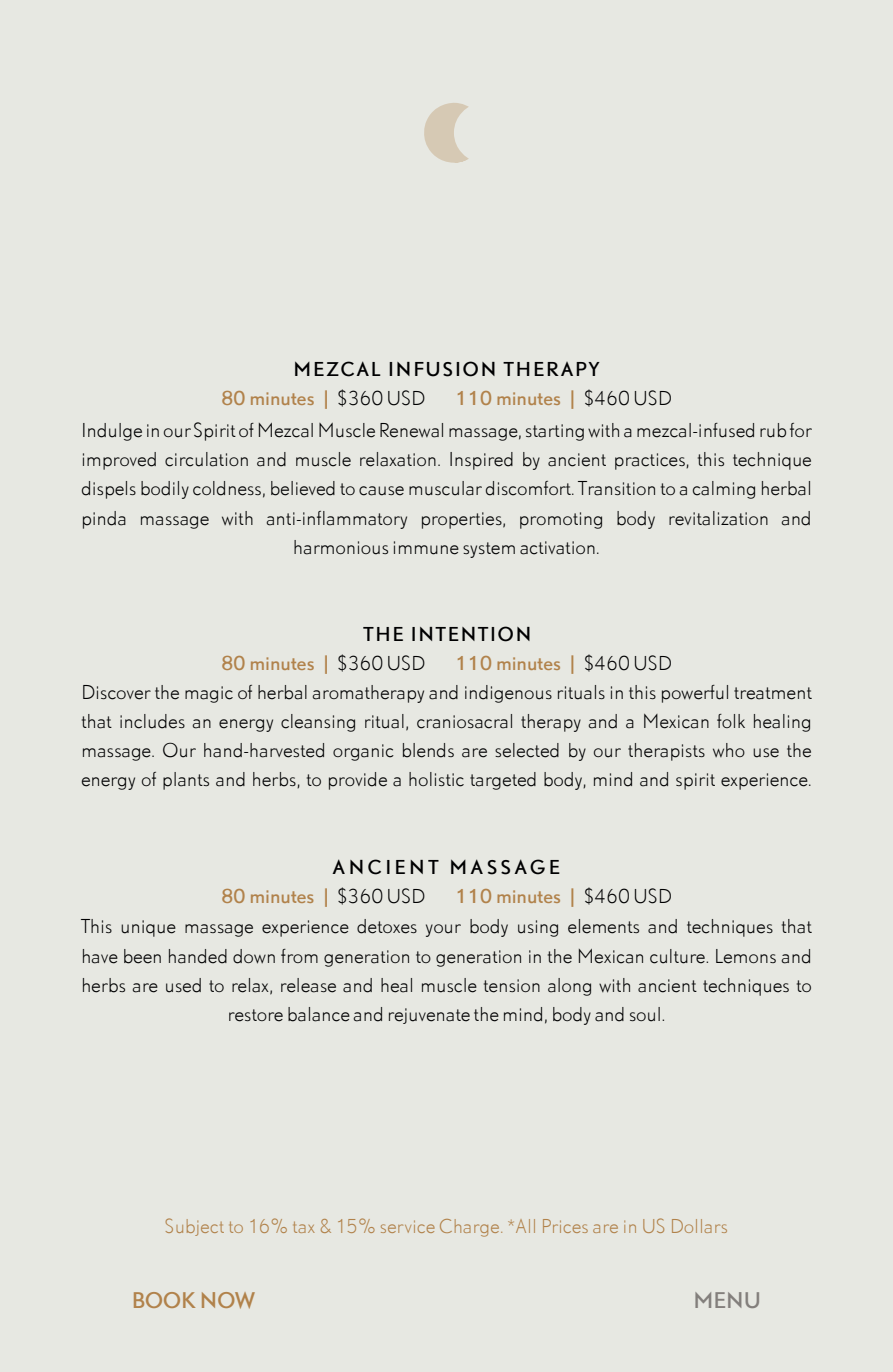
<style>
.page{position:relative;width:893px;height:1372px;background:#fff}
.page>*{position:absolute;margin:0;border:0;box-sizing:border-box;transform-origin:0 0}
.t1{font:20.25px "DTL Nobel T";color:#b1824b}
.t2{font:20.25px "DTL Nobel T";color:#837f7c}
.t3{font:300 18px/29.2px "DTL Nobel T";letter-spacing:-.01em;color:#000001;text-align:center}
.t4{font:18px "DTL Nobel T";letter-spacing:-.005em;color:#b1824b}
.t5{font:300 18px "DTL Nobel T";letter-spacing:-.005em;color:#b1824b}
.t6{font:18px "DTL Nobel T";letter-spacing:.11em;color:#000001}
.t7{font:18px "DTL Nobel T";letter-spacing:.2em;color:#000001}
.s1{font-weight:300;color:#000001}
</style>
<div class="page">
<div style="left:0;top:0;width:893px;height:1371px;background:#e7e8e2"></div>
<svg style="left:424px;top:103px;width:45px;height:60px"></svg>
<p class="t6" style="left:294px;top:357px;width:307px">MEZCAL INFUSION THERAPY</p>
<p class="t4" style="left:221px;top:386px;width:206px">80 minutes | <span class="s1">$360 USD</span></p>
<p class="t4" style="left:455px;top:386px;width:218px">110 minutes | <span class="s1">$460 USD</span></p>
<p class="t3" style="left:81px;top:415px;width:732px">Indulge in our Spirit of Mezcal Muscle Renewal massage, starting with a mezcal-infused rub for improved circulation and muscle relaxation. Inspired by ancient practices, this technique dispels bodily coldness, believed to cause muscular discomfort. Transition to a calming herbal pinda massage with anti-inflammatory properties, promoting body revitalization and harmonious immune system activation.</p>
<p class="t6" style="left:364px;top:621px;width:169px">THE INTENTION</p>
<p class="t4" style="left:221px;top:650px;width:206px">80 minutes | <span class="s1">$360 USD</span></p>
<p class="t4" style="left:455px;top:650px;width:218px">110 minutes | <span class="s1">$460 USD</span></p>
<p class="t3" style="left:81px;top:677px;width:732px;text-align:justify">Discover the magic of herbal aromatherapy and indigenous rituals in this powerful treatment that includes an energy cleansing ritual, craniosacral therapy and a Mexican folk healing massage. Our hand-harvested organic blends are selected by our therapists who use the energy of plants and herbs, to provide a holistic targeted body, mind and spirit experience.</p>
<p class="t7" style="left:333px;top:854px;width:229px">ANCIENT MASSAGE</p>
<p class="t4" style="left:221px;top:884px;width:206px">80 minutes | <span class="s1">$360 USD</span></p>
<p class="t4" style="left:455px;top:884px;width:218px">110 minutes | <span class="s1">$460 USD</span></p>
<p class="t3" style="left:81px;top:911px;width:732px">This unique massage experience detoxes your body using elements and techniques that have been handed down from generation to generation in the Mexican culture. Lemons and herbs are used to relax, release and heal muscle tension along with ancient techniques to restore balance and rejuvenate the mind, body and soul.</p>
<p class="t5" style="left:165px;top:1214px;width:565px">Subject to 16% tax &amp; 15% service Charge. *All Prices are in US Dollars</p>
<p class="t1" style="left:132px;top:1286px;width:125px">BOOK NOW</p>
<p class="t2" style="left:694px;top:1286px;width:69px">MENU</p>
</div>
